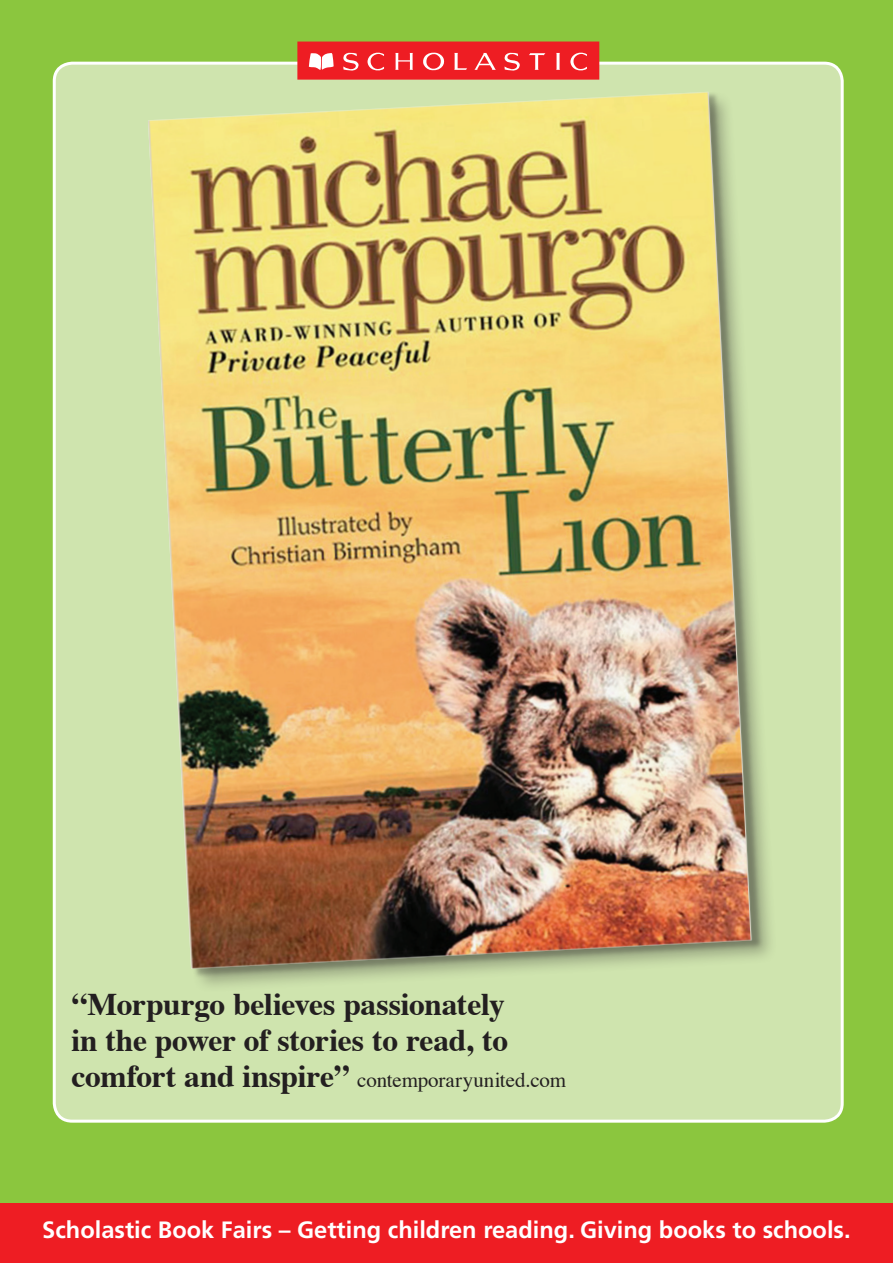
<style>
.page{position:relative;width:893px;height:1263px;background:#8bc63e}
.page>*{position:absolute;margin:0;border:0;box-sizing:border-box;transform-origin:0 0}
.t1{font:700 31.5px/36px "Times";letter-spacing:-.01em;color:#231f20}
.t2{font:700 23.7px "Frutiger CE";color:#fff}
.t3{font:21px "Times";color:#231f20}
.s1{font-weight:700;font-size:31.5px}
</style>
<div class="page">
<div style="left:54px;top:63px;width:788px;height:1058px;background:#cfe4ae;border-radius:18px"></div>
<div style="left:0;top:1203px;width:893px;height:60px;background:#ee1d23"></div>
<div style="left:147px;top:90px;width:746px;height:1091px;background:#231f20;opacity:.3"></div>
<div style="left:149px;top:91px;width:744px;height:938px;background:#8bc63e"></div>
<img style="left:117px;top:41px;width:742px;height:988px">
<h1 class="t1" style="left:71px;top:982px;width:438px">“Morpurgo believes passionately in the power of stories to read, to</h1>
<p class="t3" style="left:71px;top:1060px;width:496px"><span class="s1">comfort and inspire”</span> contemporaryunited.com</p>
<p class="t2" style="left:42px;top:1215px;width:810px">Scholastic Book Fairs – Getting children reading. Giving books to schools.</p>
</div>
